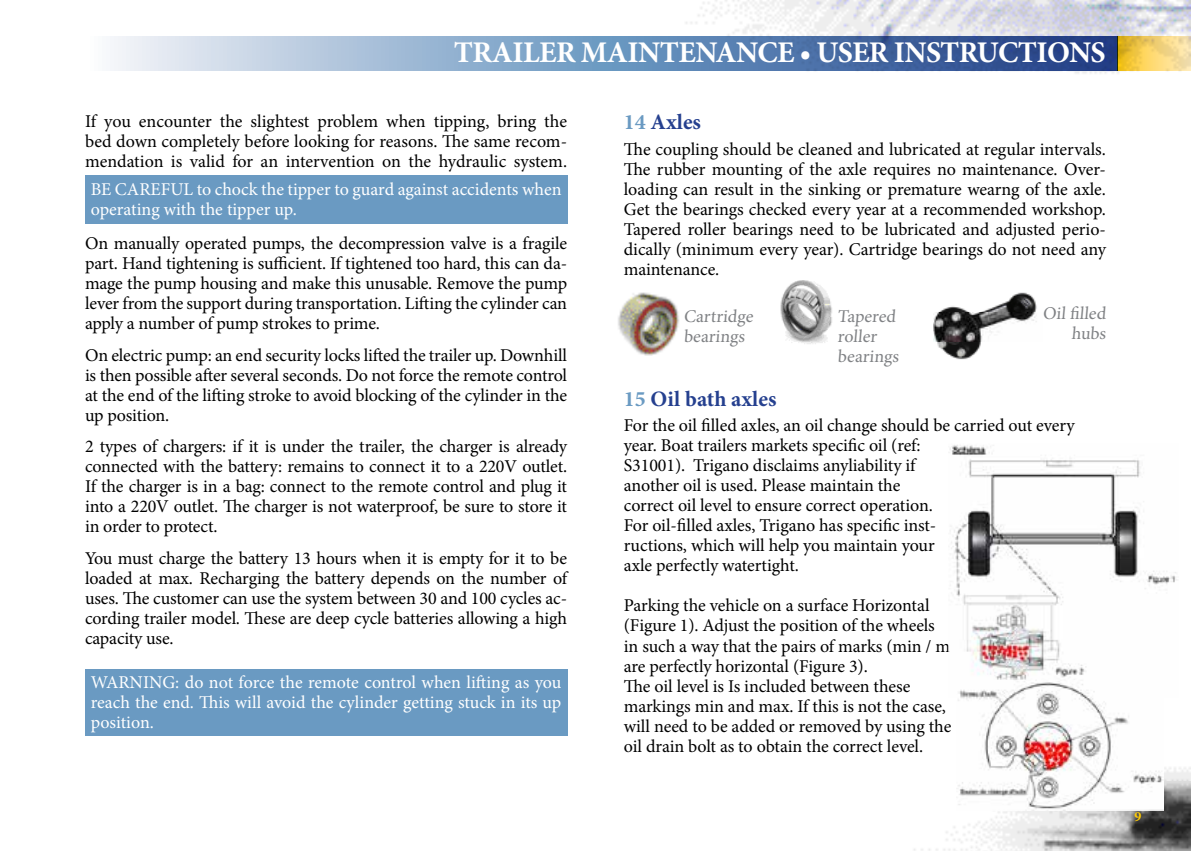
<style>
.page{position:relative;width:1191px;height:851px;background:#fff}
.page>*{position:absolute;margin:0;border:0;box-sizing:border-box;transform-origin:0 0}
.t1{font:700 30px "Minion Pro";letter-spacing:-.02em;color:#fff}
.t2{font:700 22px "Minion Pro";color:#25408f}
.t3{font:18px/20px "Minion Pro";letter-spacing:-.01em;color:#000;text-align:justify}
.t4{font:18px/20px "Minion Pro";color:#fff}
.t5{font:18px/20px "Minion Pro";color:#808285}
.t6{font:700 14px "Minion Pro";color:#ffcb05}
.s1{color:#6a9ac2}
</style>
<div class="page">
<img style="left:664px;top:0;width:527px;height:850px">
<svg style="left:1117px;top:37px;width:74px;height:34px;background:#efcd69"></svg>
<div style="left:85px;top:176px;width:482px;height:48px;background:#6a9ac2"></div>
<img style="left:618px;top:291px;width:61px;height:64px">
<img style="left:769px;top:275px;width:75px;height:73px">
<img style="left:933px;top:289px;width:110px;height:74px">
<svg style="left:110px;top:37px;width:1007px;height:34px;background:#7895bd"></svg>
<div style="left:85px;top:669px;width:482px;height:66px;background:#6a9ac2"></div>
<img style="left:949px;top:444px;width:229px;height:253px">
<img style="left:956px;top:678px;width:207px;height:132px">
<h1 class="t1" style="left:454px;top:31px;width:653px">TRAILER MAINTENANCE • USER INSTRUCTIONS</h1>
<p class="t3" style="left:85px;top:111px;width:483px">If you encounter the slightest problem when tipping, bring the bed down completely before looking for reasons. The same recom&shy;mendation is valid for an intervention on the hydraulic system.</p>
<p class="t4" style="left:91px;top:179px;width:472px">BE CAREFUL to chock the tipper to guard against accidents when operating with the tipper up.</p>
<p class="t3" style="left:85px;top:233px;width:483px">On manually operated pumps, the decompression valve is a fragile part. Hand tightening is sufficient. If tightened too hard, this can da&shy;mage the pump housing and make this unusable. Remove the pump lever from the support during transportation. Lifting the cylinder can apply a number of pump strokes to prime.</p>
<p class="t3" style="left:85px;top:345px;width:483px">On electric pump: an end security locks lifted the trailer up. Downhill is then possible after several seconds. Do not force the remote control at the end of the lifting stroke to avoid blocking of the cylinder in the up position.</p>
<p class="t3" style="left:85px;top:436px;width:483px">2 types of chargers: if it is under the trailer, the charger is already connected with the battery: remains to connect it to a 220V outlet.<br>If the charger is in a bag: connect to the remote control and plug it into a 220V outlet. The charger is not waterproof, be sure to store it in order to protect.</p>
<p class="t3" style="left:85px;top:547px;width:483px">You must charge the battery 13 hours when it is empty for it to be loaded at max. Recharging the battery depends on the number of uses. The customer can use the system between 30 and 100 cycles ac&shy;cording trailer model. These are deep cycle batteries allowing a high capacity use.</p>
<p class="t4" style="left:91px;top:672px;width:472px;text-align:justify">WARNING: do not force the remote control when lifting as you reach the end. This will avoid the cylinder getting stuck in its up position.</p>
<p class="t2" style="left:624px;top:107px;width:79px"><span class="s1">14</span> Axles</p>
<p class="t3" style="left:624px;top:139px;width:483px">The coupling should be cleaned and lubricated at regular intervals.<br>The rubber mounting of the axle requires no maintenance. Over&shy;loading can result in the sinking or premature wearng of the axle.<br>Get the bearings checked every year at a recommended workshop.<br>Tapered roller bearings need to be lubricated and adjusted perio&shy;dically (minimum every year). Cartridge bearings do not need any maintenance.</p>
<p class="t5" style="left:683px;top:306px;width:73px">Cartridge bearings</p>
<p class="t5" style="left:837px;top:306px;width:65px">Tapered roller bearings</p>
<p class="t5" style="left:1042px;top:304px;width:67px;text-align:right">Oil filled hubs</p>
<p class="t2" style="left:624px;top:383px;width:154px"><span class="s1">15</span> Oil bath axles</p>
<p class="t3" style="left:624px;top:415px;width:452px;text-align:left">For the oil filled axles, an oil change should be carried out every year. Boat trailers markets specific oil (ref:<br>S31001). Trigano disclaims anyliability if<br>another oil is used. Please maintain the<br>correct oil level to ensure correct operation.<br>For oil-filled axles, Trigano has specific inst-<br>ructions, which will help you maintain your<br>axle perfectly watertight.</p>
<p class="t3" style="left:624px;top:595px;width:350px;text-align:left">Parking the vehicle on a surface Horizontal (Figure 1). Adjust the position of the wheels<br>in such a way that the pairs of marks (min / max) are perfectly horizontal (Figure 3).<br>The oil level is Is included between these markings min and max. If this is not the case, will need to be added or removed by using the oil drain bolt as to obtain the correct level.</p>
<p class="t6" style="left:1134px;top:807px;width:8px">9</p>
</div>
